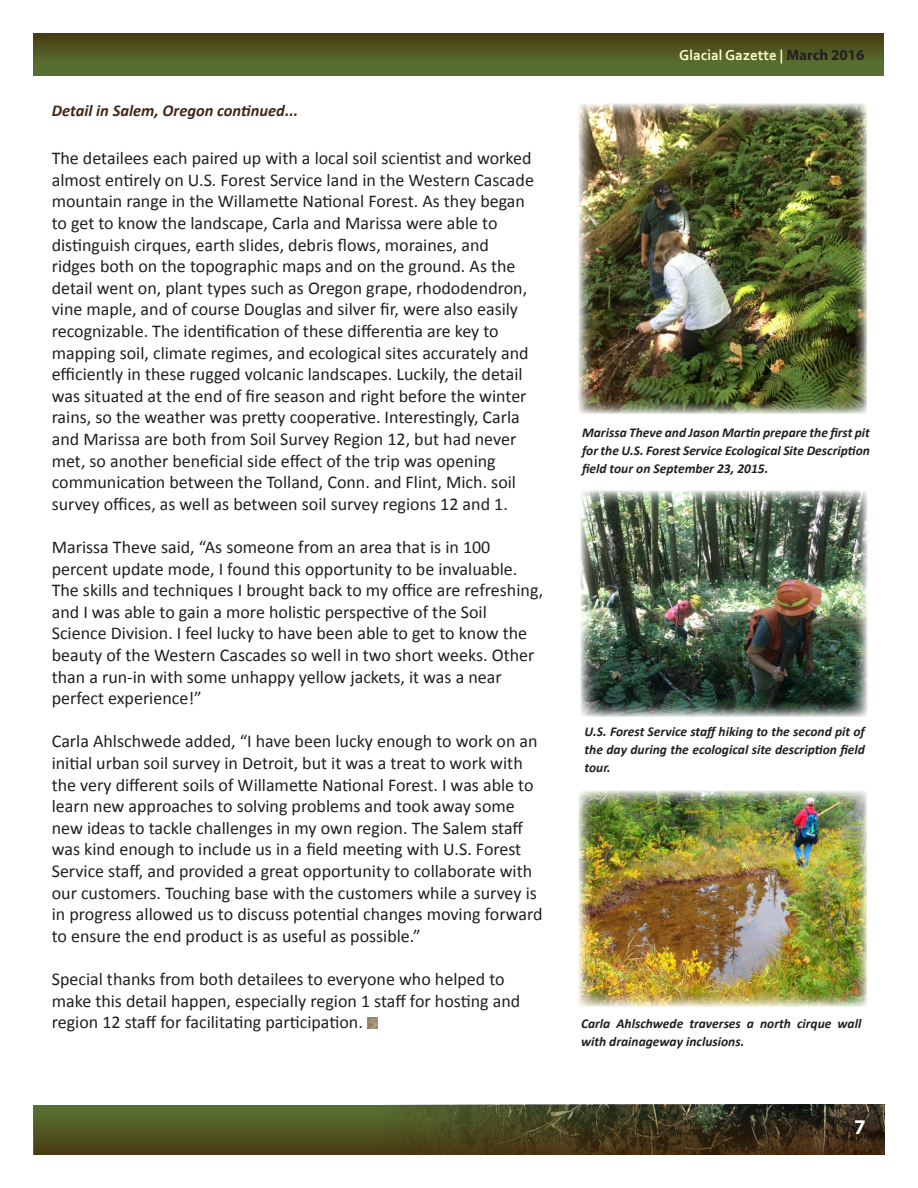
<style>
.page{position:relative;width:918px;height:1188px;background:#fff}
.page>*{position:absolute;margin:0;border:0;box-sizing:border-box;transform-origin:0 0}
.t1{font:700 21px "Myriad Pro";color:#fff}
.t2{font:18px/21.6px "Calibri";color:#231f20}
.Article_Title{font:italic 700 16.5px "Calibri";color:#42271a}
.t3{font:700 15px "Corbel";color:#fffbcc}
.t4{font:italic 700 13.5px/18px "Calibri";color:#231f20;text-align:justify}
.s1{font-family:"Myriad Pro";color:#231f20}
</style>
<div class="page">
<div style="left:34px;top:34px;width:850px;height:42px;background:#586e30"></div>
<div style="left:34px;top:1105px;width:850px;height:49px;background:#586e30"></div>
<img style="left:405px;top:1105px;width:479px;height:7px">
<div style="left:34px;top:34px;width:850px;height:28px;background:linear-gradient(to bottom,#473a11,#566a2d)"></div>
<svg style="left:34px;top:1112px;width:851px;height:42px;background:#47441e"></svg>
<svg style="left:367px;top:1018px;width:11px;height:10px"></svg>
<img style="left:579px;top:104px;width:288px;height:310px">
<img style="left:579px;top:791px;width:288px;height:216px">
<img style="left:581px;top:491px;width:287px;height:225px">
<p class="Article_Title" style="left:52px;top:100px;width:248px">Detail in Salem, Oregon continued...</p>
<p class="t2" style="left:52px;top:148px;width:484px">The detailees each paired up with a local soil scientist and worked almost entirely on U.S. Forest Service land in the Western Cascade mountain range in the Willamette National Forest. As they began to get to know the landscape, Carla and Marissa were able to distinguish cirques, earth slides, debris flows, moraines, and ridges both on the topographic maps and on the ground. As the detail went on, plant types such as Oregon grape, rhododendron, vine maple, and of course Douglas and silver fir, were also easily recognizable. The identification of these differentia are key to mapping soil, climate regimes, and ecological sites accurately and efficiently in these rugged volcanic landscapes. Luckily, the detail was situated at the end of fire season and right before the winter rains, so the weather was pretty cooperative. Interestingly, Carla and Marissa are both from Soil Survey Region 12, but had never met, so another beneficial side effect of the trip was opening communication between the Tolland, Conn. and Flint, Mich. soil survey offices, as well as between soil survey regions 12 and 1.</p>
<p class="t2" style="left:52px;top:536px;width:493px">Marissa Theve said, “As someone from an area that is in 100 percent update mode, I found this opportunity to be invaluable.<br>The skills and techniques I brought back to my office are refreshing, and I was able to gain a more holistic perspective of the Soil Science Division. I feel lucky to have been able to get to know the beauty of the Western Cascades so well in two short weeks. Other than a run-in with some unhappy yellow jackets, it was a near perfect experience!”</p>
<p class="t2" style="left:52px;top:731px;width:492px">Carla Ahlschwede added, “I have been lucky enough to work on an initial urban soil survey in Detroit, but it was a treat to work with the very different soils of Willamette National Forest. I was able to learn new approaches to solving problems and took away some new ideas to tackle challenges in my own region. The Salem staff was kind enough to include us in a field meeting with U.S. Forest Service staff, and provided a great opportunity to collaborate with our customers. Touching base with the customers while a survey is in progress allowed us to discuss potential changes moving forward to ensure the end product is as useful as possible.”</p>
<p class="t2" style="left:52px;top:968px;width:470px">Special thanks from both detailees to everyone who helped to make this detail happen, especially region 1 staff for hosting and region 12 staff for facilitating participation.</p>
<p class="t3" style="left:679px;top:46px;width:187px">Glacial Gazette | <span class="s1">March 2016</span></p>
<p class="t4" style="left:582px;top:423px;width:289px">Marissa Theve and Jason Martin prepare the first pit for the U.S. Forest Service Ecological Site Description field tour on September 23, 2015.</p>
<p class="t4" style="left:585px;top:722px;width:282px">U.S. Forest Service staff hiking to the second pit of the day during the ecological site description field tour.</p>
<p class="t4" style="left:581px;top:1015px;width:282px">Carla Ahlschwede traverses a north cirque wall with drainageway inclusions.</p>
<p class="t1" style="left:854px;top:1113px;width:13px">7</p>
</div>
